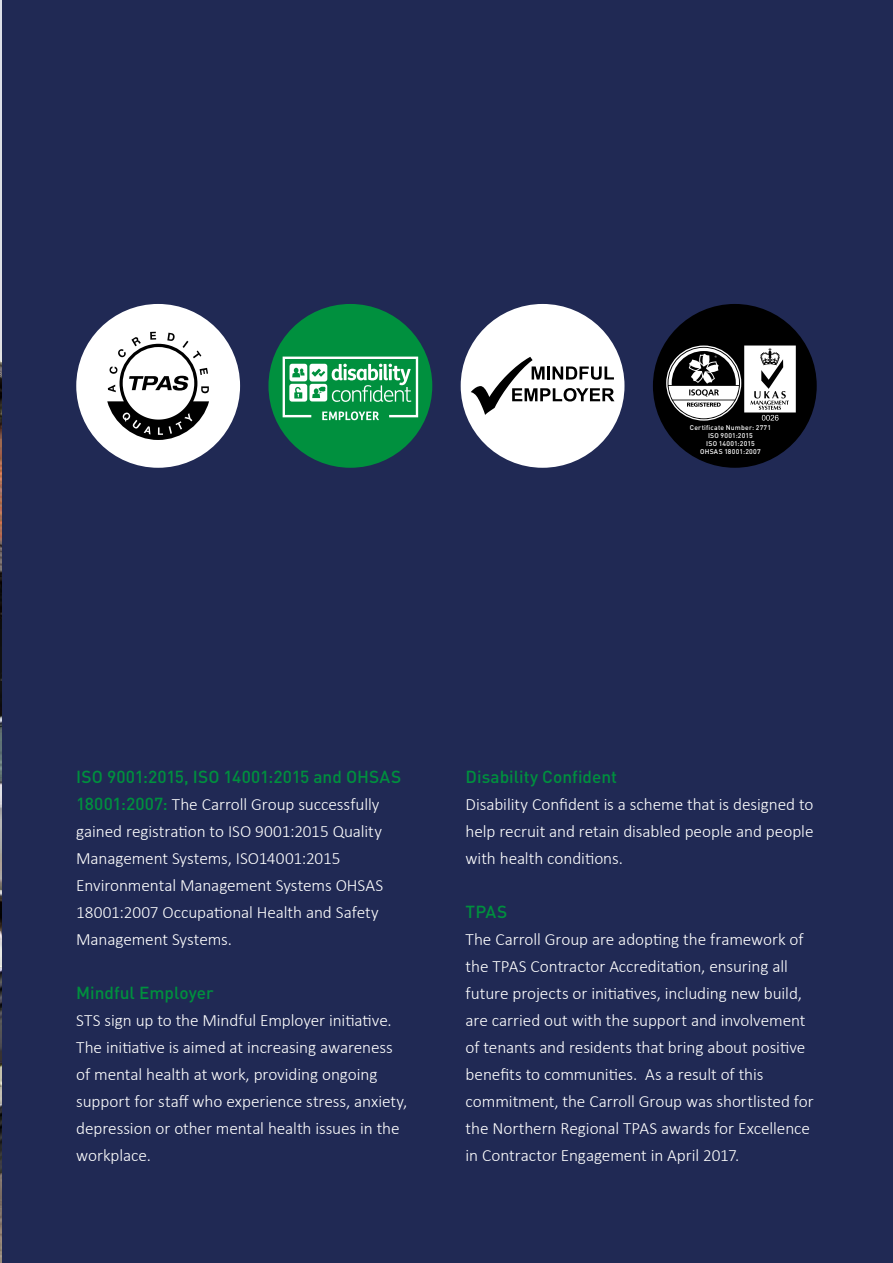
<style>
.page{position:relative;width:893px;height:1263px;background:#202954}
.page>*{position:absolute;margin:0;border:0;box-sizing:border-box;transform-origin:0 0}
.t1{font:300 17.25px/27px "Calibri";letter-spacing:-.005em;color:#fff}
.t2{font:500 17.25px "DIN";color:#00903e}
.t3{font:500 6.9px/8.2px "DIN";letter-spacing:.035em;color:#fff;text-align:center}
.s1{font-family:"DIN";font-weight:500;color:#00903e}
</style>
<div class="page">
<div style="left:76px;top:304px;width:164px;height:164px;background:#fff;border-radius:50%"></div>
<svg style="left:107px;top:332px;width:102px;height:108px"></svg>
<div style="left:653px;top:304px;width:164px;height:164px;background:#000;border-radius:50%"></div>
<svg style="left:666px;top:345px;width:130px;height:76px"></svg>
<img style="left:0;top:0;width:1px;height:1263px">
<div style="left:268px;top:304px;width:164px;height:164px;background:#00903e;border-radius:50%"></div>
<svg style="left:283px;top:357px;width:135px;height:63px"></svg>
<div style="left:461px;top:304px;width:163px;height:164px;background:#fff;border-radius:50%"></div>
<svg style="left:471px;top:357px;width:143px;height:58px"></svg>
<p class="t3" style="left:690px;top:423px;width:83px">Certificate Number: 2771<br>ISO 9001:2015<br>ISO 14001:2015<br>OHSAS 18001:2007</p>
<p class="t2" style="left:76px;top:766px;width:326px">ISO 9001:2015, ISO 14001:2015 and OHSAS</p>
<p class="t1" style="left:76px;top:790px;width:309px"><span class="s1">18001:2007:</span> The Carroll Group successfully gained registration to ISO 9001:2015 Quality Management Systems, ISO14001:2015<br>Environmental Management Systems OHSAS 18001:2007 Occupational Health and Safety Management Systems.</p>
<p class="t2" style="left:76px;top:982px;width:139px">Mindful Employer</p>
<p class="t1" style="left:76px;top:1006px;width:333px">STS sign up to the Mindful Employer initiative.<br>The initiative is aimed at increasing awareness of mental health at work, providing ongoing support for staff who experience stress, anxiety, depression or other mental health issues in the workplace.</p>
<p class="t2" style="left:466px;top:766px;width:153px">Disability Confident</p>
<p class="t1" style="left:466px;top:790px;width:349px;text-align:justify">Disability Confident is a scheme that is designed to help recruit and retain disabled people and people with health conditions.</p>
<p class="t2" style="left:466px;top:901px;width:43px">TPAS</p>
<p class="t1" style="left:466px;top:925px;width:350px">The Carroll Group are adopting the framework of the TPAS Contractor Accreditation, ensuring all future projects or initiatives, including new build, are carried out with the support and involvement of tenants and residents that bring about positive benefits to communities. As a result of this commitment, the Carroll Group was shortlisted for the Northern Regional TPAS awards for Excellence in Contractor Engagement in April 2017.</p>
</div>
